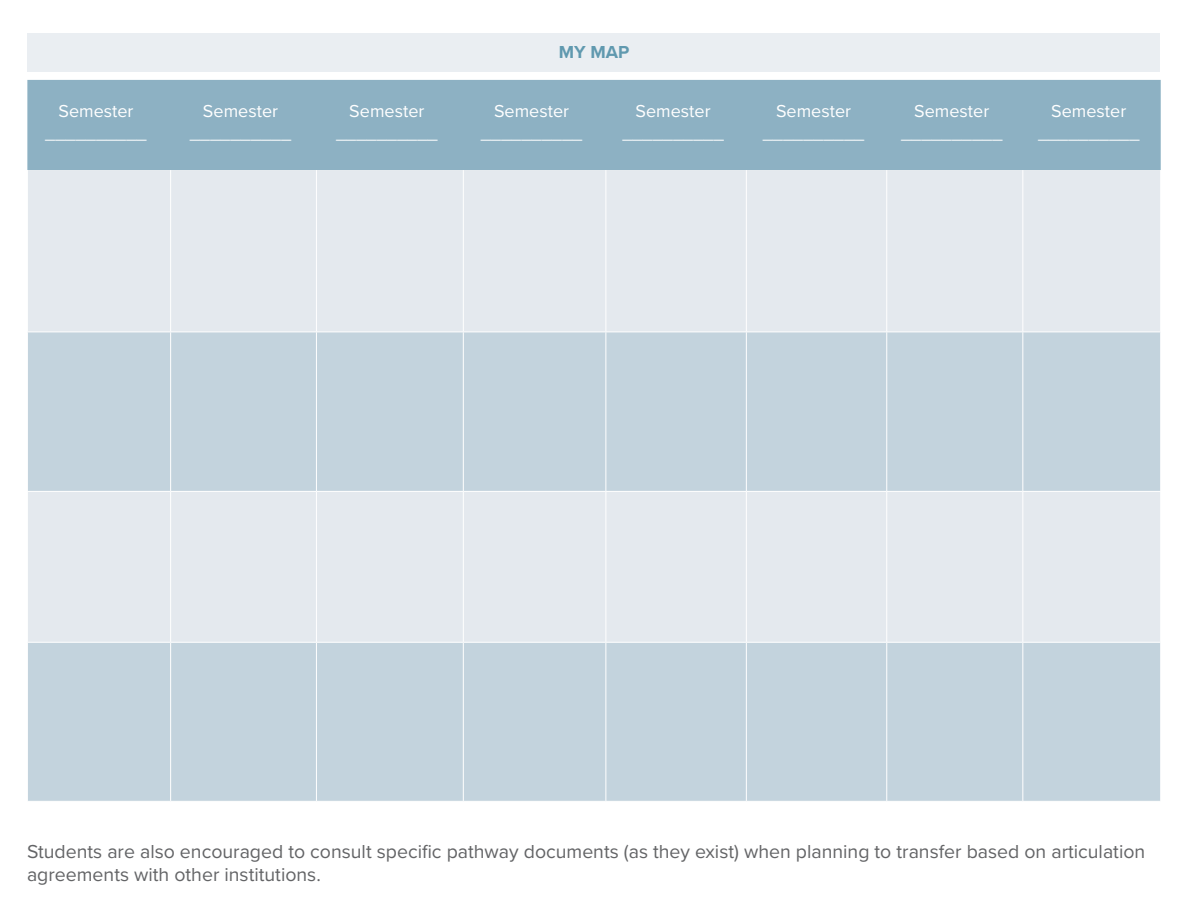
<style>
.page{position:relative;width:1188px;height:918px;background:#fff}
.page>*{position:absolute;margin:0;border:0;box-sizing:border-box;transform-origin:0 0}
.t1{font:19.5px/22.5px "Proxima Nova";color:#636466}
.t2{font:18px/22.5px "Proxima Nova";color:#fff;text-align:center}
.t3{font:700 18px "Proxima Nova";color:#6099af}
</style>
<div class="page">
<div style="left:27px;top:80px;width:1134px;height:90px;background:#8db1c3"></div>
<div style="left:28px;top:170px;width:1132px;height:162px;background:#e4e9ee"></div>
<svg style="left:28px;top:333px;width:1132px;height:468px;background:#cddae2"></svg>
<hr style="left:170px;top:170px;width:1px;height:162px;background:#fff">
<hr style="left:316px;top:170px;width:1px;height:162px;background:#fff">
<hr style="left:463px;top:170px;width:1px;height:162px;background:#fff">
<hr style="left:606px;top:170px;width:1px;height:162px;background:#fff">
<hr style="left:746px;top:170px;width:1px;height:162px;background:#fff">
<hr style="left:886px;top:170px;width:1px;height:162px;background:#fff">
<hr style="left:1022px;top:170px;width:1px;height:162px;background:#fff">
<hr style="left:170px;top:332px;width:1px;height:159px;background:#fff">
<hr style="left:316px;top:332px;width:1px;height:159px;background:#fff">
<hr style="left:463px;top:332px;width:1px;height:159px;background:#fff">
<hr style="left:606px;top:332px;width:1px;height:159px;background:#fff">
<hr style="left:746px;top:332px;width:1px;height:159px;background:#fff">
<hr style="left:886px;top:332px;width:1px;height:159px;background:#fff">
<hr style="left:1022px;top:332px;width:1px;height:159px;background:#fff">
<hr style="left:27px;top:491px;width:144px;height:1px;background:#fff">
<hr style="left:171px;top:491px;width:145px;height:1px;background:#fff">
<hr style="left:170px;top:492px;width:1px;height:150px;background:#fff">
<hr style="left:316px;top:491px;width:147px;height:1px;background:#fff">
<hr style="left:316px;top:492px;width:1px;height:150px;background:#fff">
<hr style="left:463px;top:491px;width:143px;height:1px;background:#fff">
<hr style="left:463px;top:492px;width:1px;height:150px;background:#fff">
<hr style="left:606px;top:491px;width:140px;height:1px;background:#fff">
<hr style="left:606px;top:492px;width:1px;height:150px;background:#fff">
<hr style="left:746px;top:491px;width:141px;height:1px;background:#fff">
<hr style="left:746px;top:492px;width:1px;height:150px;background:#fff">
<hr style="left:887px;top:491px;width:136px;height:1px;background:#fff">
<hr style="left:886px;top:492px;width:1px;height:150px;background:#fff">
<hr style="left:1023px;top:491px;width:138px;height:1px;background:#fff">
<hr style="left:1022px;top:492px;width:1px;height:150px;background:#fff">
<hr style="left:27px;top:642px;width:144px;height:1px;background:#fff">
<hr style="left:171px;top:642px;width:145px;height:1px;background:#fff">
<hr style="left:170px;top:643px;width:1px;height:158px;background:#fff">
<hr style="left:316px;top:642px;width:147px;height:1px;background:#fff">
<hr style="left:316px;top:643px;width:1px;height:158px;background:#fff">
<hr style="left:463px;top:642px;width:143px;height:1px;background:#fff">
<hr style="left:463px;top:643px;width:1px;height:158px;background:#fff">
<hr style="left:606px;top:642px;width:140px;height:1px;background:#fff">
<hr style="left:606px;top:643px;width:1px;height:158px;background:#fff">
<hr style="left:746px;top:642px;width:141px;height:1px;background:#fff">
<hr style="left:746px;top:643px;width:1px;height:158px;background:#fff">
<hr style="left:887px;top:642px;width:136px;height:1px;background:#fff">
<hr style="left:886px;top:643px;width:1px;height:158px;background:#fff">
<hr style="left:1023px;top:642px;width:138px;height:1px;background:#fff">
<hr style="left:1022px;top:643px;width:1px;height:158px;background:#fff">
<div style="left:28px;top:33px;width:1132px;height:38px;background:#eaeef2"></div>
<p class="t3" style="left:559px;top:39px;width:72px">MY MAP</p>
<p class="t2" style="left:45px;top:99px;width:103px">Semester __________</p>
<p class="t2" style="left:190px;top:99px;width:103px">Semester __________</p>
<p class="t2" style="left:336px;top:99px;width:103px">Semester __________</p>
<p class="t2" style="left:481px;top:99px;width:103px">Semester __________</p>
<p class="t2" style="left:622px;top:99px;width:103px">Semester __________</p>
<p class="t2" style="left:763px;top:99px;width:103px">Semester __________</p>
<p class="t2" style="left:901px;top:99px;width:103px">Semester __________</p>
<p class="t2" style="left:1038px;top:99px;width:103px">Semester __________</p>
<p class="t1" style="left:27px;top:839px;width:1120px">Students are also encouraged to consult specific pathway documents (as they exist) when planning to transfer based on articulation agreements with other institutions.</p>
</div>
